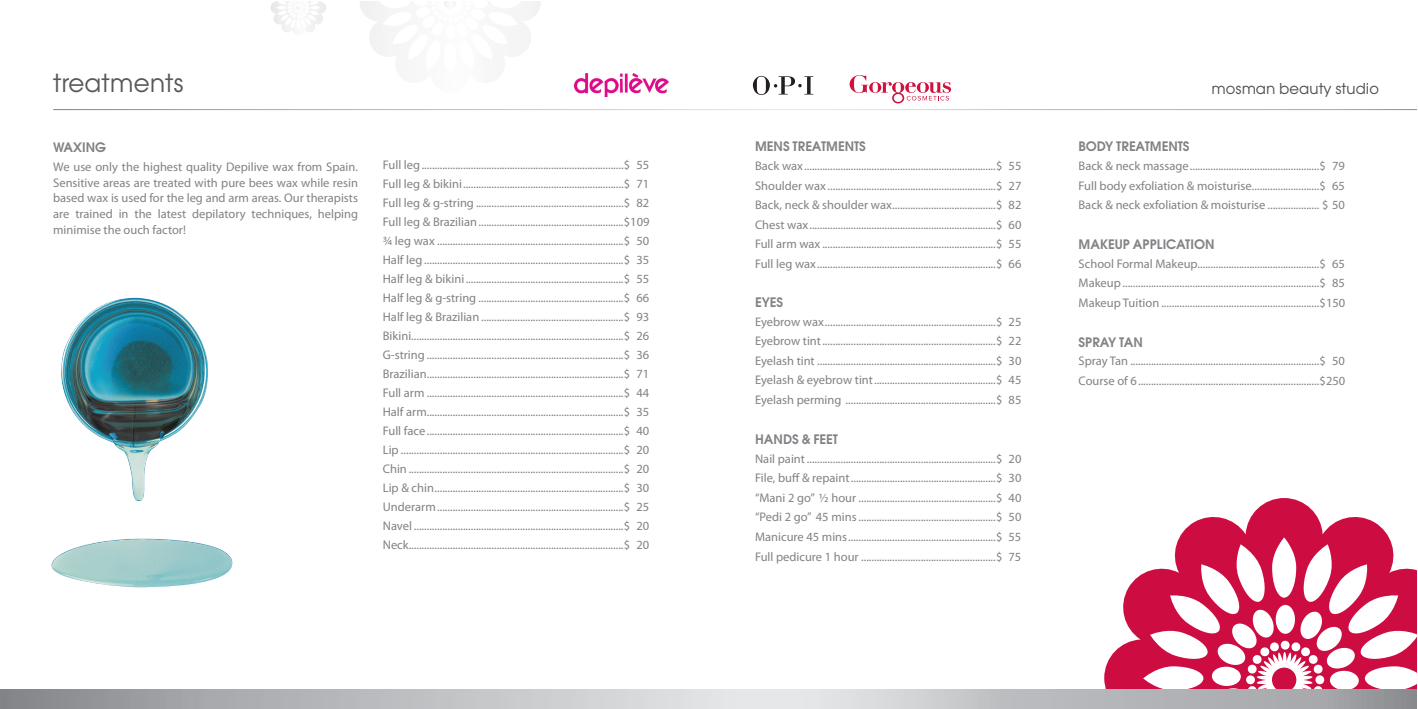
<style>
.page{position:relative;width:1418px;height:709px;background:#fff}
.page>*{position:absolute;margin:0;border:0;box-sizing:border-box;transform-origin:0 0}
.t1{font:25px "Avant Garde SB";color:#57585a}
.t2{font:15px "Avant Garde SB";color:#4b4c4d}
.t3{font:13.12px "Avant Garde SB Dem Bol";color:#808285}
.t4{font:12.5px/19px "Myriad Pro";color:#808285;text-align:justify}
</style>
<div class="page">
<svg style="left:1104px;top:498px;width:312px;height:191px"></svg>
<div style="left:1271px;top:667px;width:25px;height:25px;background:#cd0c42;border-radius:50%"></div>
<svg style="left:0;top:689px;width:1416px;height:20px;background:#babbbe"></svg>
<img style="left:51px;top:298px;width:182px;height:289px">
<img style="left:575px;top:74px;width:94px;height:23px">
<svg style="left:849px;top:75px;width:102px;height:28px"></svg>
<svg style="left:753px;top:76px;width:60px;height:19px"></svg>
<svg style="left:360px;top:1px;width:181px;height:56px"></svg>
<svg style="left:270px;top:1px;width:56px;height:31px"></svg>
<h1 class="t1" style="left:53px;top:69px;width:132px">treatments</h1>
<p class="t3" style="left:53px;top:140px;width:54px">WAXING</p>
<p class="t4" style="left:53px;top:159px;width:306px;line-height:15.6px">We use only the highest quality Depilive wax from Spain.<br>Sensitive areas are treated with pure bees wax while resin based wax is used for the leg and arm areas. Our therapists are trained in the latest depilatory techniques, helping minimise the ouch factor!</p>
<p class="t4" style="left:383px;top:155px;width:268px">Full leg..............................................................................$ 55<br>Full leg &amp; bikini..............................................................$ 71<br>Full leg &amp; g-string .........................................................$ 82<br>Full leg &amp; Brazilian........................................................$109 ¾ leg wax ........................................................................$ 50<br>Half leg .............................................................................$ 35<br>Half leg &amp; bikini.............................................................$ 55<br>Half leg &amp; g-string ........................................................$ 66<br>Half leg &amp; Brazilian .......................................................$ 93<br>Bikini..................................................................................$ 26<br>G-string ............................................................................$ 36<br>Brazilian............................................................................$ 71<br>Full arm ............................................................................$ 44<br>Half arm............................................................................$ 35<br>Full face............................................................................$ 40<br>Lip ......................................................................................$ 20<br>Chin ...................................................................................$ 20<br>Lip &amp; chin.........................................................................$ 30<br>Underarm........................................................................$ 25<br>Navel .................................................................................$ 20<br>Neck...................................................................................$ 20</p>
<p class="t3" style="left:755px;top:139px;width:112px">MENS TREATMENTS</p>
<p class="t4" style="left:755px;top:156px;width:268px;line-height:19.6px">Back wax..........................................................................$ 55<br>Shoulder wax .................................................................$ 27<br>Back, neck &amp; shoulder wax........................................$ 82<br>Chest wax........................................................................$ 60<br>Full arm wax ...................................................................$ 55<br>Full leg wax.....................................................................$ 66</p>
<p class="t3" style="left:755px;top:295px;width:29px">EYES</p>
<p class="t4" style="left:755px;top:311px;width:268px;line-height:19.6px">Eyebrow wax..................................................................$ 25<br>Eyebrow tint...................................................................$ 22<br>Eyelash tint .....................................................................$ 30<br>Eyelash &amp; eyebrow tint...............................................$ 45<br>Eyelash perming ..........................................................$ 85</p>
<p class="t3" style="left:755px;top:432px;width:84px">HANDS &amp; FEET</p>
<p class="t4" style="left:755px;top:448px;width:268px;line-height:19.6px">Nail paint.........................................................................$ 20<br>File, buff &amp; repaint........................................................$ 30 “Mani 2 go” ½ hour .....................................................$ 40 “Pedi 2 go” 45 mins .....................................................$ 50<br>Manicure 45 mins.........................................................$ 55<br>Full pedicure 1 hour ....................................................$ 75</p>
<p class="t2" style="left:1211px;top:80px;width:169px">mosman beauty studio</p>
<p class="t3" style="left:1078px;top:139px;width:112px">BODY TREATMENTS</p>
<p class="t4" style="left:1078px;top:156px;width:268px;line-height:19.6px">Back &amp; neck massage..................................................$ 79<br>Full body exfoliation &amp; moisturise..........................$ 65<br>Back &amp; neck exfoliation &amp; moisturise .................... $ 50</p>
<p class="t3" style="left:1078px;top:237px;width:137px">MAKEUP APPLICATION</p>
<p class="t4" style="left:1078px;top:253px;width:268px;line-height:19.6px">School Formal Makeup...............................................$ 65<br>Makeup............................................................................$ 85<br>Makeup Tuition .............................................................$150</p>
<p class="t3" style="left:1078px;top:334px;width:66px">SPRAY TAN</p>
<p class="t4" style="left:1078px;top:351px;width:268px;line-height:19.6px">Spray Tan .........................................................................$ 50<br>Course of 6......................................................................$250</p>
</div>
